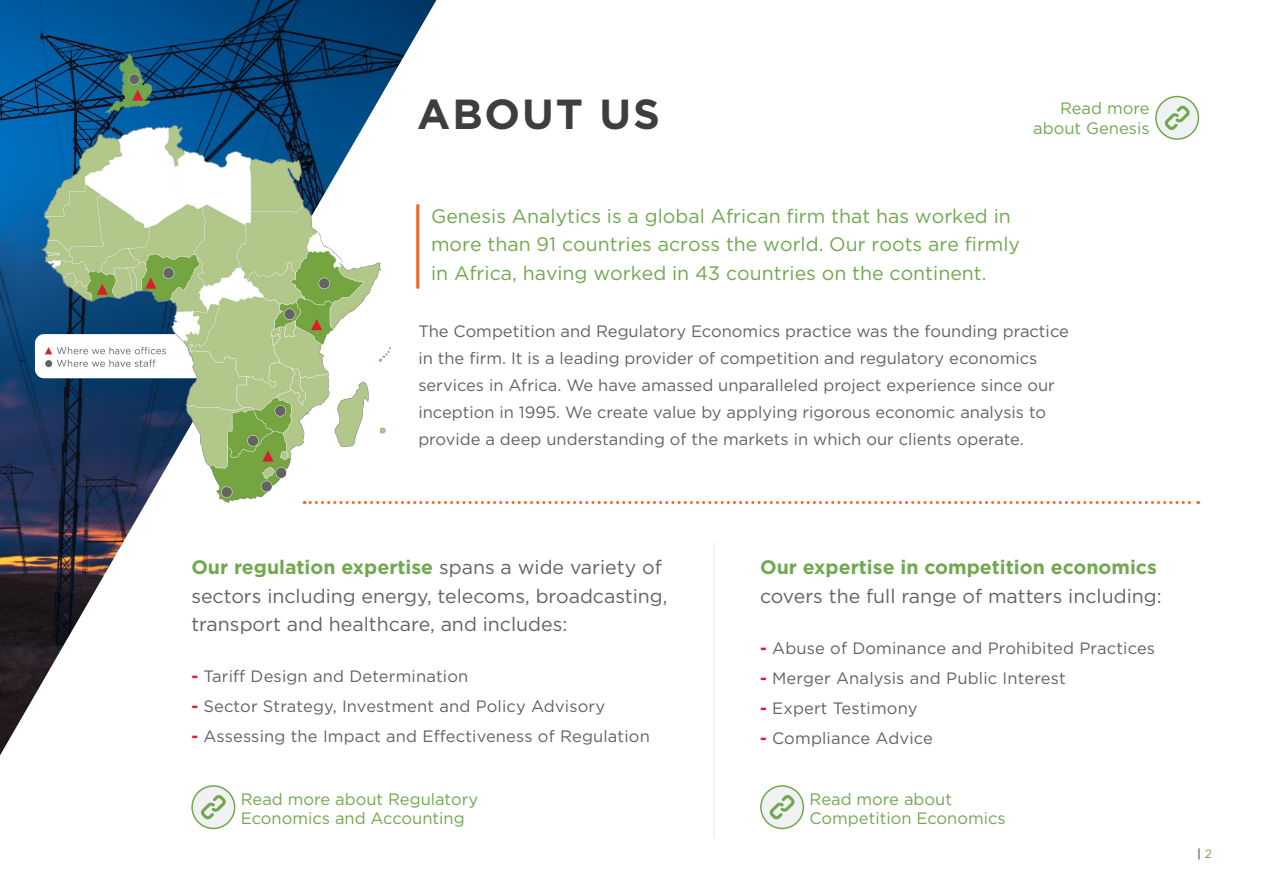
<style>
.page{position:relative;width:1263px;height:893px;background:#fff}
.page>*{position:absolute;margin:0;border:0;box-sizing:border-box;transform-origin:0 0}
.t1{font:700 42px "Gotham";letter-spacing:.045em;color:#3e3e3f}
.t2{font:19.5px/28.5px "Gotham";color:#636366}
.t3{font:19.5px/28.5px "Gotham";color:#71a84f}
.t4{font:16.5px/27px "Gotham";color:#636366}
.t5{font:16.5px/19.5px "Gotham";color:#71a84f}
.t6{font:500 12px "Gotham";color:#636366}
.s1{font-weight:700;color:#71a84f}
.s2{font-weight:700;color:#de1d35}
.s3{font-weight:400;color:#71a84f}
</style>
<div class="page">
<svg style="left:437px;top:501px;width:762px;height:3px"></svg>
<hr style="left:713px;top:542px;width:2px;height:296px;background:#f0f1f2">
<div style="left:192px;top:786px;width:43px;height:42px;background:#f0f1f2;border-radius:50%"></div>
<svg style="left:201px;top:795px;width:25px;height:24px"></svg>
<div style="left:191px;top:785px;width:44px;height:44px;border:2px solid #71a84f;border-radius:50%"></div>
<div style="left:761px;top:786px;width:42px;height:42px;background:#f0f1f2;border-radius:50%"></div>
<svg style="left:769px;top:795px;width:26px;height:24px"></svg>
<div style="left:760px;top:785px;width:44px;height:44px;border:2px solid #71a84f;border-radius:50%"></div>
<div style="left:1156px;top:97px;width:42px;height:42px;background:#f0f1f2;border-radius:50%"></div>
<svg style="left:1164px;top:105px;width:26px;height:25px"></svg>
<div style="left:1155px;top:96px;width:44px;height:44px;border:2px solid #71a84f;border-radius:50%"></div>
<img style="left:0;top:0;width:436px;height:755px">
<img style="left:5px;top:54px;width:423px;height:490px">
<p class="t1" style="left:417px;top:87px;width:244px">ABOUT US</p>
<p class="t5" style="left:1033px;top:98px;width:118px;text-align:right">Read more about Genesis</p>
<p class="t3" style="left:431px;top:201px;width:590px">Genesis Analytics is a global African firm that has worked in more than 91 countries across the world. Our roots are firmly in Africa, having worked in 43 countries on the continent.</p>
<p class="t4" style="left:418px;top:317px;width:652px">The Competition and Regulatory Economics practice was the founding practice in the firm. It is a leading provider of competition and regulatory economics services in Africa. We have amassed unparalleled project experience since our inception in 1995. We create value by applying rigorous economic analysis to provide a deep understanding of the markets in which our clients operate.</p>
<p class="t2" style="left:191px;top:553px;width:478px"><span class="s1">Our regulation expertise</span> spans a wide variety of sectors including energy, telecoms, broadcasting, transport and healthcare, and includes:</p>
<p class="t4" style="left:191px;top:662px;width:279px"><span class="s2">-</span> Tariff Design and Determination</p>
<p class="t4" style="left:191px;top:692px;width:415px"><span class="s2">-</span> Sector Strategy, Investment and Policy Advisory</p>
<p class="t4" style="left:191px;top:722px;width:460px"><span class="s2">-</span> Assessing the Impact and Effectiveness of Regulation</p>
<p class="t2" style="left:760px;top:553px;width:403px"><span class="s1">Our expertise in competition economics </span>covers the full range of matters including:</p>
<p class="t4" style="left:760px;top:634px;width:397px"><span class="s2">-</span> Abuse of Dominance and Prohibited Practices</p>
<p class="t4" style="left:760px;top:664px;width:307px"><span class="s2">-</span> Merger Analysis and Public Interest</p>
<p class="t4" style="left:760px;top:694px;width:159px"><span class="s2">-</span> Expert Testimony</p>
<p class="t4" style="left:760px;top:724px;width:174px"><span class="s2">-</span> Compliance Advice</p>
<p class="t5" style="left:241px;top:789px;width:239px">Read more about Regulatory<br>Economics and Accounting</p>
<p class="t5" style="left:810px;top:789px;width:198px">Read more about<br>Competition Economics</p>
<p class="t6" style="left:1197px;top:846px;width:16px">| <span class="s3">2</span></p>
</div>
